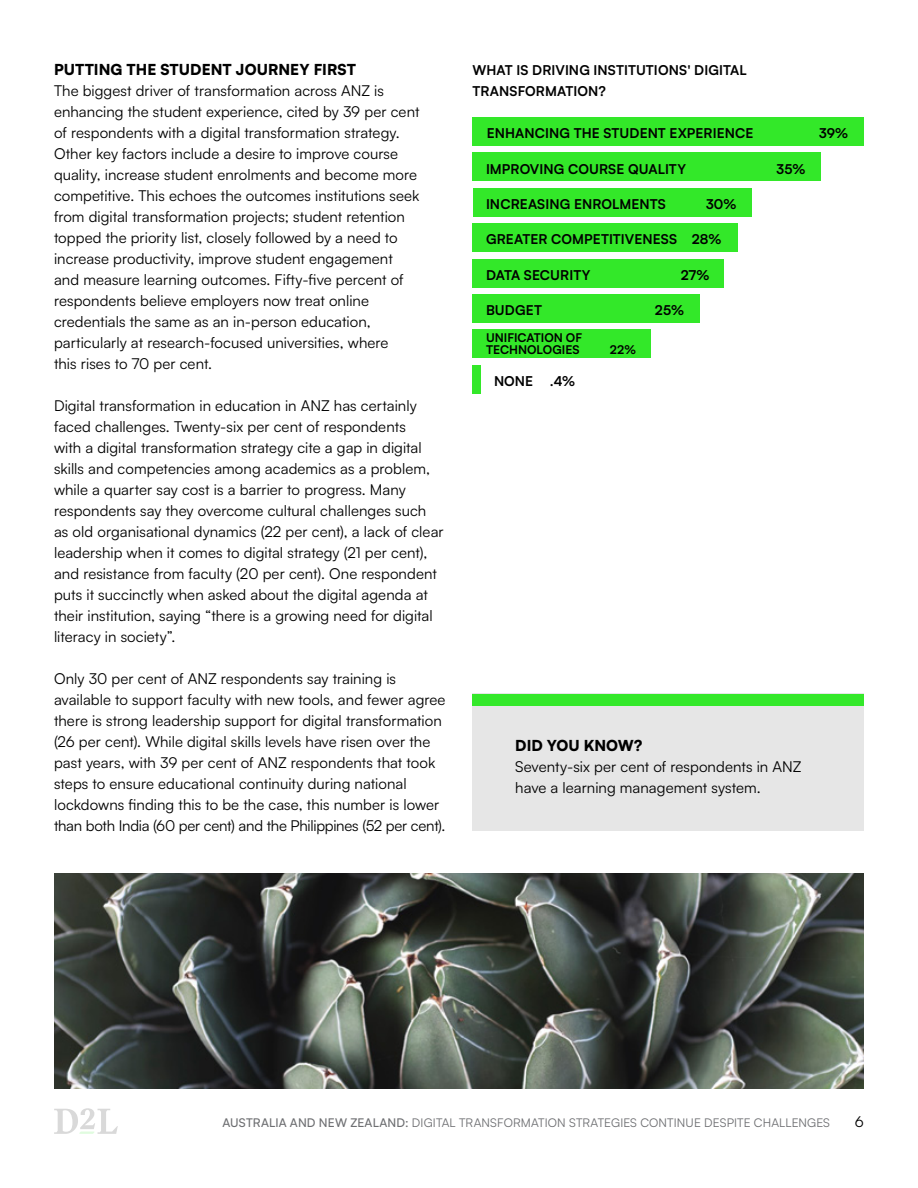
<style>
.page{position:relative;width:918px;height:1188px;background:#fff}
.page>*{position:absolute;margin:0;border:0;box-sizing:border-box;transform-origin:0 0}
.t1{font:15px/21px "Satoshi";letter-spacing:.005em;color:#000}
.t2{font:900 15px "Satoshi";letter-spacing:.005em;color:#000}
.t3{font:700 13.5px/21px "Satoshi";letter-spacing:.005em;color:#000}
.t4{font:12px "Satoshi";letter-spacing:.01em;color:#6d6e71}
.t5{font:700 12px/12px "Satoshi";color:#000}
.s1{font-weight:500}
</style>
<div class="page">
<svg style="left:54px;top:1108px;width:64px;height:26px"></svg>
<img style="left:54px;top:873px;width:810px;height:216px">
<div style="left:472px;top:117px;width:392px;height:29px;background:#33e829"></div>
<div style="left:472px;top:152px;width:349px;height:29px;background:#33e829"></div>
<div style="left:473px;top:188px;width:279px;height:29px;background:#33e829"></div>
<div style="left:472px;top:223px;width:266px;height:29px;background:#33e829"></div>
<div style="left:472px;top:259px;width:252px;height:29px;background:#33e829"></div>
<div style="left:472px;top:294px;width:228px;height:29px;background:#33e829"></div>
<div style="left:472px;top:329px;width:179px;height:29px;background:#33e829"></div>
<div style="left:472px;top:365px;width:9px;height:29px;background:#33e829"></div>
<div style="left:472px;top:694px;width:392px;height:137px;background:#e6e6e6"></div>
<div style="left:472px;top:694px;width:392px;height:12px;background:#34e82a"></div>
<p class="t2" style="left:54px;top:58px;width:304px">PUTTING THE STUDENT JOURNEY FIRST</p>
<p class="t1" style="left:54px;top:79px;width:367px">The biggest driver of transformation across ANZ is enhancing the student experience, cited by 39 per cent of respondents with a digital transformation strategy.<br>Other key factors include a desire to improve course quality, increase student enrolments and become more competitive. This echoes the outcomes institutions seek from digital transformation projects; student retention topped the priority list, closely followed by a need to increase productivity, improve student engagement and measure learning outcomes. Fifty-five percent of respondents believe employers now treat online credentials the same as an in-person education, particularly at research-focused universities, where<br>this rises to 70 per cent.</p>
<p class="t1" style="left:54px;top:394px;width:391px">Digital transformation in education in ANZ has certainly faced challenges. Twenty-six per cent of respondents<br>with a digital transformation strategy cite a gap in digital skills and competencies among academics as a problem, while a quarter say cost is a barrier to progress. Many respondents say they overcome cultural challenges such as old organisational dynamics (22 per cent), a lack of clear leadership when it comes to digital strategy (21 per cent), and resistance from faculty (20 per cent). One respondent puts it succinctly when asked about the digital agenda at their institution, saying “there is a growing need for digital literacy in society”.</p>
<p class="t1" style="left:54px;top:667px;width:393px">Only 30 per cent of ANZ respondents say training is available to support faculty with new tools, and fewer agree there is strong leadership support for digital transformation (26 per cent). While digital skills levels have risen over the past years, with 39 per cent of ANZ respondents that took steps to ensure educational continuity during national lockdowns finding this to be the case, this number is lower than both India (60 per cent) and the Philippines (52 per cent).</p>
<p class="t3" style="left:472px;top:59px;width:276px">WHAT IS DRIVING INSTITUTIONS' DIGITAL<br>TRANSFORMATION?</p>
<p class="t3" style="left:487px;top:122px;width:268px">ENHANCING THE STUDENT EXPERIENCE</p>
<p class="t3" style="left:819px;top:122px;width:31px">39%</p>
<p class="t3" style="left:486px;top:157px;width:202px">IMPROVING COURSE QUALITY</p>
<p class="t3" style="left:777px;top:157px;width:30px">35%</p>
<p class="t3" style="left:486px;top:193px;width:181px">INCREASING ENROLMENTS</p>
<p class="t3" style="left:706px;top:193px;width:32px">30%</p>
<p class="t3" style="left:486px;top:228px;width:237px">GREATER COMPETITIVENESS 28%</p>
<p class="t3" style="left:486px;top:264px;width:106px">DATA SECURITY</p>
<p class="t3" style="left:681px;top:264px;width:30px">27%</p>
<p class="t3" style="left:486px;top:299px;width:57px">BUDGET</p>
<p class="t3" style="left:655px;top:299px;width:31px">25%</p>
<p class="t5" style="left:486px;top:331px;width:98px">UNIFICATION OF<br>TECHNOLOGIES</p>
<p class="t5" style="left:610px;top:343px;width:28px">22%</p>
<p class="t3" style="left:494px;top:370px;width:82px">NONE .4%</p>
<p class="t2" style="left:515px;top:734px;width:129px">DID YOU KNOW?</p>
<p class="t1" style="left:515px;top:756px;width:288px">Seventy-six per cent of respondents in ANZ have a learning management system.</p>
<p class="t4" style="left:222px;top:1115px;width:609px"><span class="s1">AUSTRALIA AND NEW ZEALAND:</span> DIGITAL TRANSFORMATION STRATEGIES CONTINUE DESPITE CHALLENGES</p>
<p class="t1" style="left:855px;top:1110px;width:11px">6</p>
</div>
